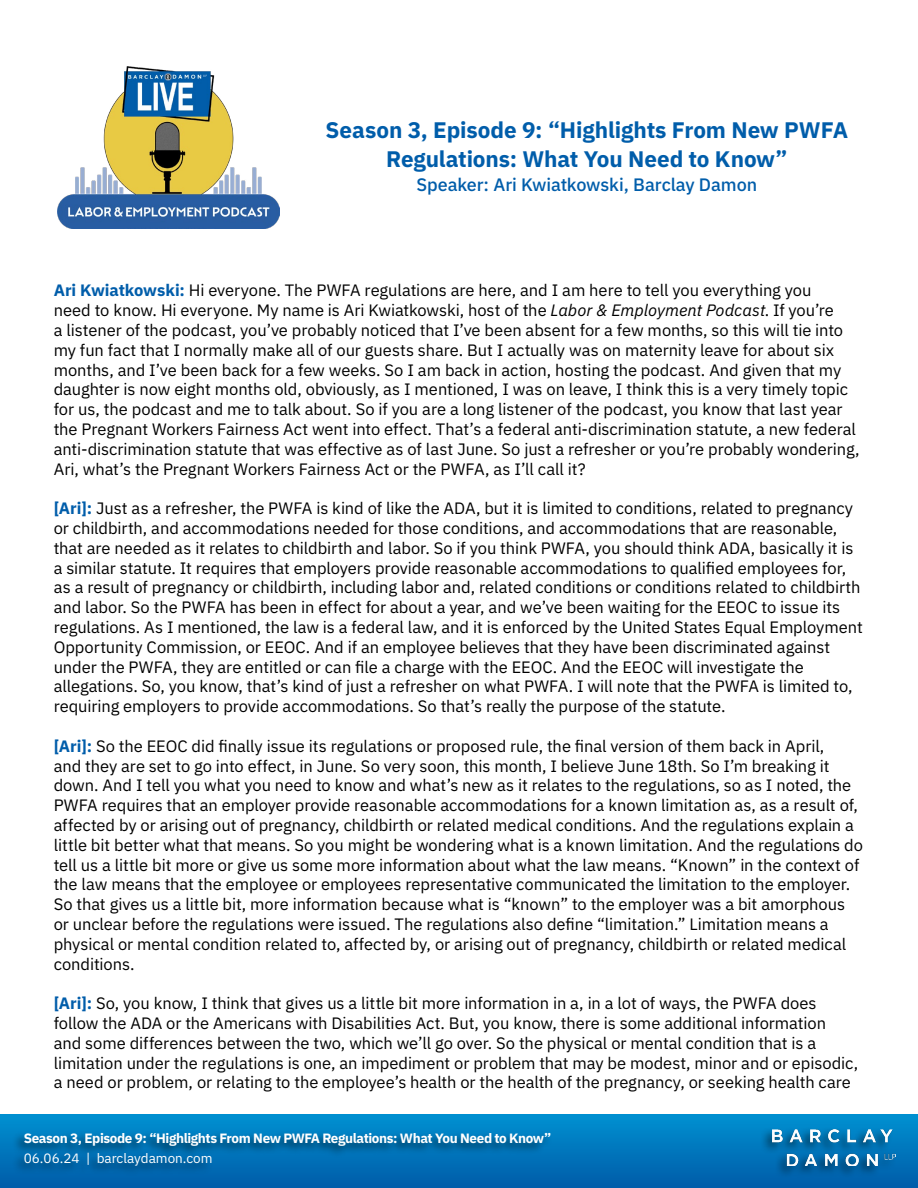
<style>
.page{position:relative;width:918px;height:1188px;background:#fff}
.page>*{position:absolute;margin:0;border:0;box-sizing:border-box;transform-origin:0 0}
.t1{font:700 22.5px/28.5px "IBM Plex Sans";letter-spacing:-.005em;color:#005daa;text-align:center}
.t2{font:500 18px "IBM Plex Sans";letter-spacing:-.005em;color:#005daa}
.t3{font:16.5px/19.8px "IBM Plex Sans";letter-spacing:-.005em;color:#000}
.t4{font:700 13.5px "IBM Plex Sans";letter-spacing:-.03em;color:#fff}
.t5{font:13.5px "IBM Plex Sans";color:#fff}
.s1{font-weight:700;color:#005daa}
.s2{font-style:italic}
</style>
<div class="page">
<img style="left:57px;top:66px;width:223px;height:162px">
<div style="left:0;top:1114px;width:918px;height:74px;background:linear-gradient(to bottom,#0091d1,#005ca9)"></div>
<div style="left:12px;top:1130px;width:541px;height:47px;background:#000;opacity:.55"></div>
<div style="left:760px;top:1127px;width:138px;height:51px;background:#000;opacity:.55"></div>
<img style="left:772px;top:1129px;width:123px;height:37px">
<h1 class="t1" style="left:326px;top:114px;width:524px">Season 3, Episode 9: “Highlights From New PWFA<br>Regulations: What You Need to Know”</h1>
<p class="t2" style="left:416px;top:171px;width:342px">Speaker: Ari Kwiatkowski, Barclay Damon</p>
<p class="t3" style="left:54px;top:279px;width:807px"><span class="s1">Ari Kwiatkowski:</span> Hi everyone. The PWFA regulations are here, and I am here to tell you everything you<br>need to know. Hi everyone. My name is Ari Kwiatkowski, host of the <span class="s2">Labor &amp; Employment Podcast</span>. If you’re<br>a listener of the podcast, you’ve probably noticed that I’ve been absent for a few months, so this will tie into my fun fact that I normally make all of our guests share. But I actually was on maternity leave for about six months, and I’ve been back for a few weeks. So I am back in action, hosting the podcast. And given that my daughter is now eight months old, obviously, as I mentioned, I was on leave, I think this is a very timely topic for us, the podcast and me to talk about. So if you are a long listener of the podcast, you know that last year the Pregnant Workers Fairness Act went into effect. That’s a federal anti-discrimination statute, a new federal anti-discrimination statute that was effective as of last June. So just a refresher or you’re probably wondering, Ari, what’s the Pregnant Workers Fairness Act or the PWFA, as I’ll call it?</p>
<p class="t3" style="left:54px;top:497px;width:811px"><span class="s1">[Ari]:</span> Just as a refresher, the PWFA is kind of like the ADA, but it is limited to conditions, related to pregnancy or childbirth, and accommodations needed for those conditions, and accommodations that are reasonable, that are needed as it relates to childbirth and labor. So if you think PWFA, you should think ADA, basically it is a similar statute. It requires that employers provide reasonable accommodations to qualified employees for, as a result of pregnancy or childbirth, including labor and, related conditions or conditions related to childbirth and labor. So the PWFA has been in effect for about a year, and we’ve been waiting for the EEOC to issue its regulations. As I mentioned, the law is a federal law, and it is enforced by the United States Equal Employment Opportunity Commission, or EEOC. And if an employee believes that they have been discriminated against under the PWFA, they are entitled or can file a charge with the EEOC. And the EEOC will investigate the allegations. So, you know, that’s kind of just a refresher on what PWFA. I will note that the PWFA is limited to, requiring employers to provide accommodations. So that’s really the purpose of the statute.</p>
<p class="t3" style="left:54px;top:735px;width:811px"><span class="s1">[Ari]:</span> So the EEOC did finally issue its regulations or proposed rule, the final version of them back in April,<br>and they are set to go into effect, in June. So very soon, this month, I believe June 18th. So I’m breaking it down. And I tell you what you need to know and what’s new as it relates to the regulations, so as I noted, the PWFA requires that an employer provide reasonable accommodations for a known limitation as, as a result of, affected by or arising out of pregnancy, childbirth or related medical conditions. And the regulations explain a little bit better what that means. So you might be wondering what is a known limitation. And the regulations do tell us a little bit more or give us some more information about what the law means. “Known” in the context of the law means that the employee or employees representative communicated the limitation to the employer.<br>So that gives us a little bit, more information because what is “known” to the employer was a bit amorphous or unclear before the regulations were issued. The regulations also define “limitation.” Limitation means a physical or mental condition related to, affected by, or arising out of pregnancy, childbirth or related medical conditions.</p>
<p class="t3" style="left:54px;top:992px;width:806px"><span class="s1">[Ari]:</span> So, you know, I think that gives us a little bit more information in a, in a lot of ways, the PWFA does follow the ADA or the Americans with Disabilities Act. But, you know, there is some additional information<br>and some differences between the two, which we’ll go over. So the physical or mental condition that is a limitation under the regulations is one, an impediment or problem that may be modest, minor and or episodic, a need or problem, or relating to the employee’s health or the health of the pregnancy, or seeking health care</p>
<p class="t4" style="left:24px;top:1127px;width:529px">Season 3, Episode 9: “Highlights From New PWFA Regulations: What You Need to Know”</p>
<p class="t5" style="left:24px;top:1148px;width:190px">06.06.24 | barclaydamon.com</p>
</div>
